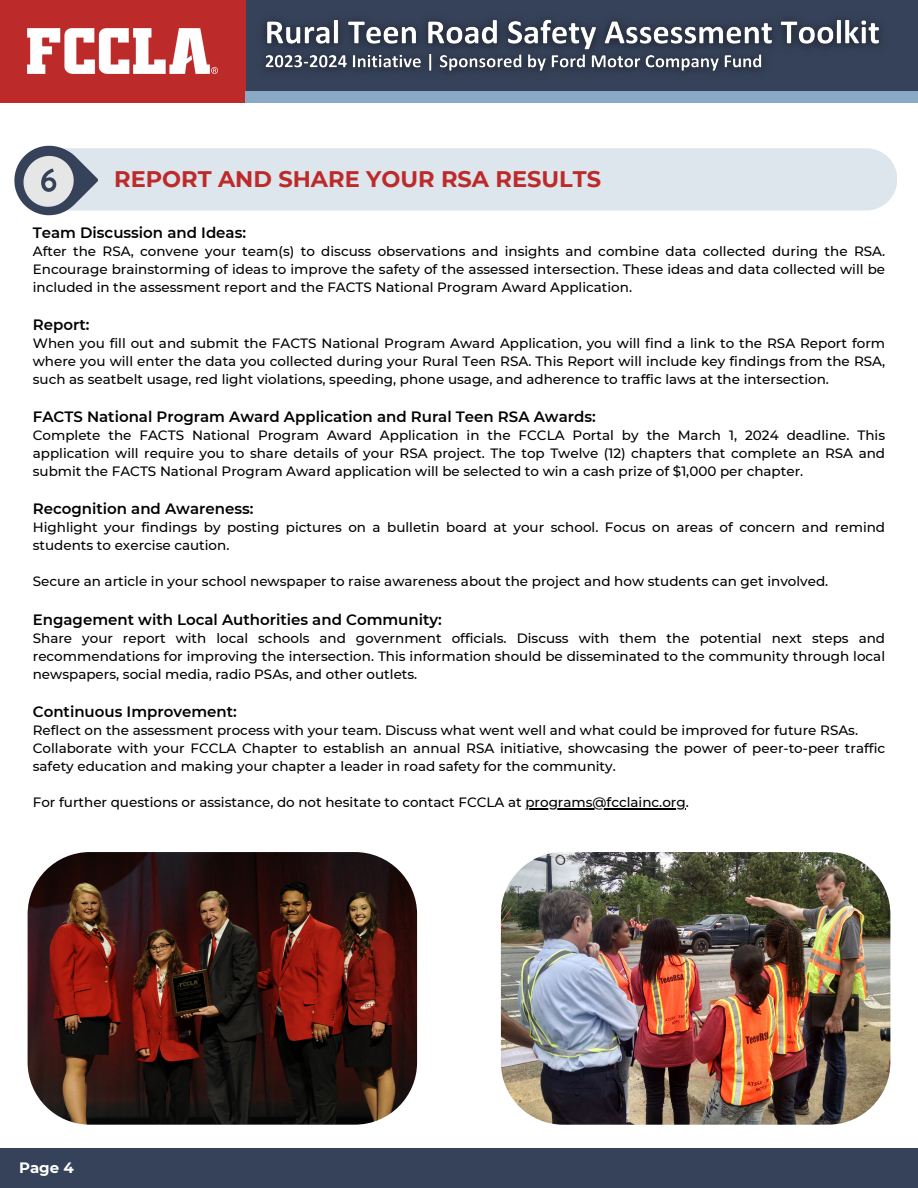
<style>
.page{position:relative;width:918px;height:1188px;background:#fff}
.page>*{position:absolute;margin:0;border:0;box-sizing:border-box;transform-origin:0 0}
.t1{font:700 22.5px "Montserrat";color:#bd2a2a}
.t2{font:600 15px "Montserrat";color:#000}
.t3{font:700 15px "Montserrat";color:#fff}
.t4{font:500 13.5px/18px "Montserrat";color:#000;text-align:justify}
</style>
<div class="page">
<div style="left:0;top:0;width:918px;height:103px;background:#364259"></div>
<div style="left:0;top:0;width:245px;height:103px;background:#bd2a2a"></div>
<div style="left:0;top:1148px;width:918px;height:40px;background:#364259"></div>
<img style="left:28px;top:29px;width:190px;height:45px">
<div style="left:245px;top:91px;width:673px;height:12px;background:#8aa9c5"></div>
<hr style="left:525px;top:808px;width:161px;height:1px;background:#000">
<div style="left:98px;top:148px;width:799px;height:62px;background:#dde5ed"></div>
<img style="left:28px;top:852px;width:389px;height:273px;border-radius:62px">
<img style="left:501px;top:852px;width:389px;height:273px;border-radius:62px">
<svg style="left:14px;top:145px;width:84px;height:71px;background:#a5abb5"></svg>
<img style="left:264px;top:19px;width:616px;height:53px">
<p class="t1" style="left:114px;top:165px;width:488px">REPORT AND SHARE YOUR RSA RESULTS</p>
<p class="t2" style="left:33px;top:223px;width:215px">Team Discussion and Ideas:</p>
<p class="t4" style="left:33px;top:242px;width:854px">After the RSA, convene your team(s) to discuss observations and insights and combine data collected during the RSA.<br>Encourage brainstorming of ideas to improve the safety of the assessed intersection. These ideas and data collected will be included in the assessment report and the FACTS National Program Award Application.</p>
<p class="t2" style="left:33px;top:315px;width:58px">Report:</p>
<p class="t4" style="left:33px;top:334px;width:854px">When you fill out and submit the FACTS National Program Award Application, you will find a link to the RSA Report form where you will enter the data you collected during your Rural Teen RSA. This Report will include key findings from the RSA, such as seatbelt usage, red light violations, speeding, phone usage, and adherence to traffic laws at the intersection.</p>
<p class="t2" style="left:33px;top:408px;width:565px">FACTS National Program Award Application and Rural Teen RSA Awards:</p>
<p class="t4" style="left:33px;top:426px;width:854px">Complete the FACTS National Program Award Application in the FCCLA Portal by the March 1, 2024 deadline. This application will require you to share details of your RSA project. The top Twelve (12) chapters that complete an RSA and submit the FACTS National Program Award application will be selected to win a cash prize of $1,000 per chapter.</p>
<p class="t2" style="left:33px;top:500px;width:222px">Recognition and Awareness:</p>
<p class="t4" style="left:33px;top:519px;width:854px">Highlight your findings by posting pictures on a bulletin board at your school. Focus on areas of concern and remind students to exercise caution.</p>
<p class="t4" style="left:33px;top:573px;width:797px">Secure an article in your school newspaper to raise awareness about the project and how students can get involved.</p>
<p class="t2" style="left:33px;top:610px;width:410px">Engagement with Local Authorities and Community:</p>
<p class="t4" style="left:33px;top:629px;width:854px">Share your report with local schools and government officials. Discuss with them the potential next steps and recommendations for improving the intersection. This information should be disseminated to the community through local newspapers, social media, radio PSAs, and other outlets.</p>
<p class="t2" style="left:33px;top:702px;width:205px">Continuous Improvement:</p>
<p class="t4" style="left:33px;top:721px;width:827px">Reflect on the assessment process with your team. Discuss what went well and what could be improved for future RSAs.</p>
<p class="t4" style="left:33px;top:739px;width:854px">Collaborate with your FCCLA Chapter to establish an annual RSA initiative, showcasing the power of peer-to-peer traffic safety education and making your chapter a leader in road safety for the community.</p>
<p class="t4" style="left:33px;top:793px;width:658px">For further questions or assistance, do not hesitate to contact FCCLA at programs@fcclainc.org.</p>
<p class="t3" style="left:19px;top:1158px;width:56px">Page 4</p>
</div>
